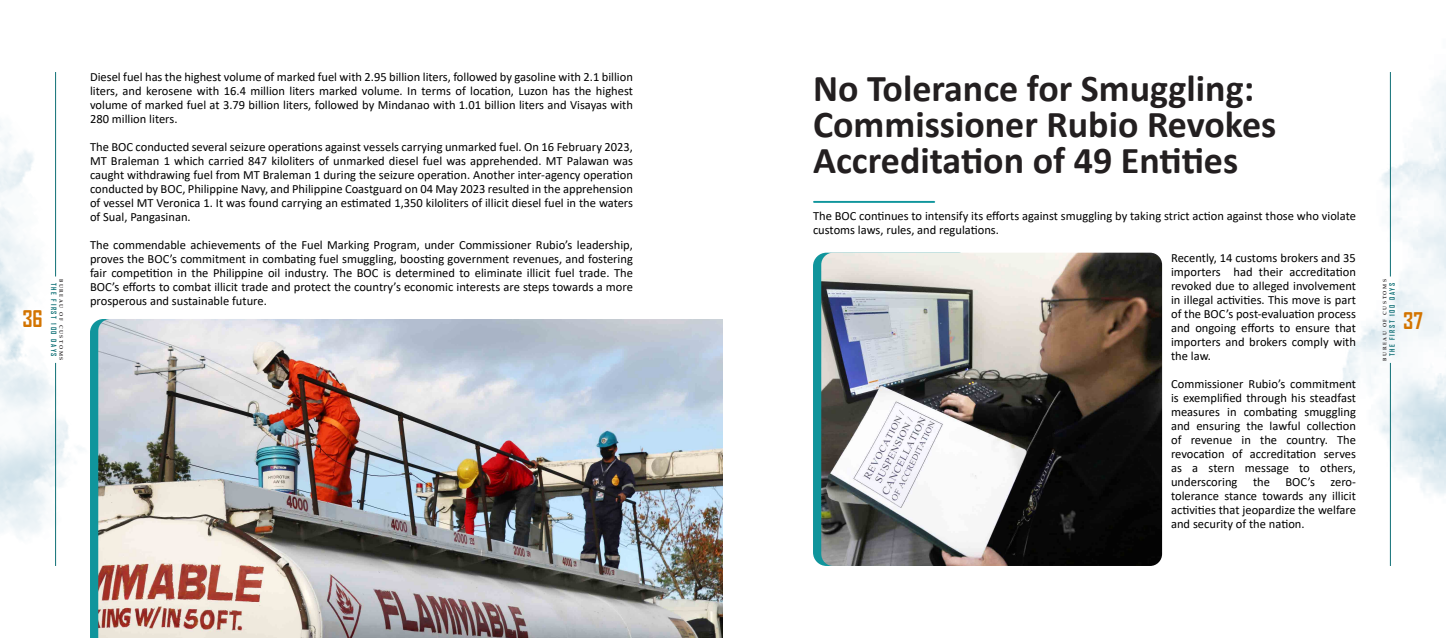
<style>
.page{position:relative;width:1446px;height:638px;background:#fff}
.page>*{position:absolute;margin:0;border:0;box-sizing:border-box;transform-origin:0 0}
.t1{font:700 38px/36px "Calibri";color:#231f20}
.t2{font:700 22px "Agency FB";color:#d37400}
.t3{font:12.5px/14px "Calibri";color:#000;text-align:justify}
.t4{font:700 7px "Agency FB";letter-spacing:.22em;color:#0e6f75}
.t5{font:700 5px "Palatino Linotype";letter-spacing:.32em;color:#231f20}
</style>
<div class="page">
<img style="left:1343px;top:72px;width:103px;height:436px">
<img style="left:0;top:72px;width:87px;height:424px">
<hr style="left:814px;top:201px;width:120px;height:2px;background:#10959c">
<div style="left:90px;top:320px;width:8px;height:318px;background:#10959c"></div>
<img style="left:98px;top:319px;width:625px;height:319px">
<div style="left:813px;top:253px;width:159px;height:313px;background:#10959c;border-radius:14px"></div>
<img style="left:821px;top:253px;width:341px;height:313px">
<hr style="left:55px;top:72px;width:1px;height:204px;background:#0e6f75">
<hr style="left:55px;top:363px;width:1px;height:203px;background:#0e6f75">
<hr style="left:1390px;top:363px;width:1px;height:203px;background:#0e6f75">
<hr style="left:1390px;top:72px;width:1px;height:204px;background:#0e6f75">
<p class="t3" style="left:90px;top:70px;width:544px">Diesel fuel has the highest volume of marked fuel with 2.95 billion liters, followed by gasoline with 2.1 billion liters, and kerosene with 16.4 million liters marked volume. In terms of location, Luzon has the highest volume of marked fuel at 3.79 billion liters, followed by Mindanao with 1.01 billion liters and Visayas with 280 million liters.</p>
<p class="t3" style="left:90px;top:140px;width:544px">The BOC conducted several seizure operations against vessels carrying unmarked fuel. On 16 February 2023, MT Braleman 1 which carried 847 kiloliters of unmarked diesel fuel was apprehended. MT Palawan was caught withdrawing fuel from MT Braleman 1 during the seizure operation. Another inter-agency operation conducted by BOC, Philippine Navy, and Philippine Coastguard on 04 May 2023 resulted in the apprehension of vessel MT Veronica 1. It was found carrying an estimated 1,350 kiloliters of illicit diesel fuel in the waters of Sual, Pangasinan.</p>
<p class="t3" style="left:90px;top:238px;width:544px">The commendable achievements of the Fuel Marking Program, under Commissioner Rubio’s leadership, proves the BOC’s commitment in combating fuel smuggling, boosting government revenues, and fostering fair competition in the Philippine oil industry. The BOC is determined to eliminate illicit fuel trade. The BOC’s efforts to combat illicit trade and protect the country’s economic interests are steps towards a more prosperous and sustainable future.</p>
<p class="t1" style="left:813px;top:69px;width:465px">No Tolerance for Smuggling:<br>Commissioner Rubio Revokes<br>Accreditation of 49 Entities</p>
<p class="t3" style="left:813px;top:208px;width:544px">The BOC continues to intensify its efforts against smuggling by taking strict action against those who violate customs laws, rules, and regulations.</p>
<p class="t3" style="left:1171px;top:250px;width:186px">Recently, 14 customs brokers and 35 importers had their accreditation revoked due to alleged involvement in illegal activities. This move is part of the BOC’s post-evaluation process and ongoing efforts to ensure that importers and brokers comply with the law.</p>
<p class="t3" style="left:1171px;top:376px;width:186px">Commissioner Rubio’s commitment is exemplified through his steadfast measures in combating smuggling and ensuring the lawful collection of revenue in the country. The revocation of accreditation serves as a stern message to others, underscoring the BOC’s zero&shy;tolerance stance towards any illicit activities that jeopardize the welfare and security of the nation.</p>
<p class="t5" style="left:65px;top:279px;width:83px;rotate:90deg">BUREAU OF CUSTOMS</p>
<p class="t4" style="left:58px;top:283px;width:75px;rotate:90deg">THE FIRST 100 DAYS</p>
<p class="t5" style="left:1381px;top:361px;width:83px;rotate:-90deg">BUREAU OF CUSTOMS</p>
<p class="t4" style="left:1388px;top:356px;width:75px;rotate:-90deg">THE FIRST 100 DAYS</p>
<h2 class="t2" style="left:22px;top:305px;width:22px">36</h2>
<h2 class="t2" style="left:1403px;top:307px;width:21px">37</h2>
</div>
